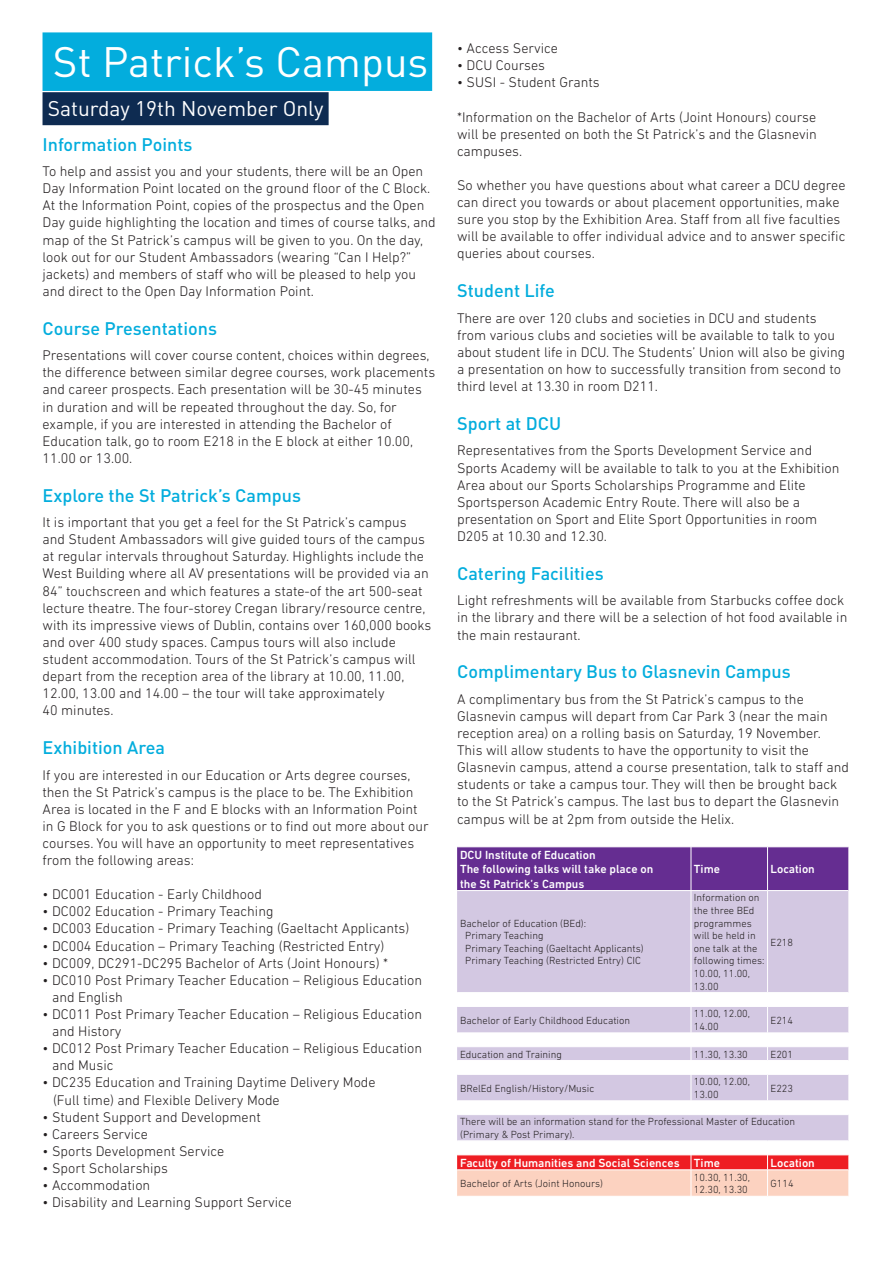
<style>
.page{position:relative;width:893px;height:1263px;background:#fff}
.page>*{position:absolute;margin:0;border:0;box-sizing:border-box;transform-origin:0 0}
.t1{font:42px "DIN";color:#fff}
.t2{font:21px "DIN";color:#fff}
.t3{font:500 18px "DIN";color:#03addd}
.t4{font:300 14.25px/17.1px "DIN Next LT Pro";color:#231f20}
.t5{font:500 12px/14.4px "DIN Next LT Pro";color:#fff}
.t6{font:300 10.5px/12.6px "DIN Next LT Pro";color:#231f20}
</style>
<div class="page">
<div style="left:43px;top:32px;width:389px;height:59px;background:#03addd"></div>
<div style="left:43px;top:92px;width:286px;height:33px;background:#0e2b51"></div>
<div style="left:457px;top:847px;width:391px;height:43px;background:#652d91"></div>
<svg style="left:457px;top:891px;width:391px;height:249px;fill:#d3c8e2"></svg>
<hr style="left:691px;top:847px;width:1px;height:43px;background:#fff">
<hr style="left:767px;top:847px;width:1px;height:43px;background:#fff">
<hr style="left:691px;top:891px;width:1px;height:101px;background:#fff">
<hr style="left:767px;top:891px;width:1px;height:101px;background:#fff">
<hr style="left:457px;top:992px;width:234px;height:1px;background:#fff">
<hr style="left:691px;top:992px;width:76px;height:1px;background:#fff">
<hr style="left:767px;top:992px;width:81px;height:1px;background:#fff">
<hr style="left:457px;top:1006px;width:234px;height:1px;background:#fff">
<hr style="left:691px;top:1006px;width:76px;height:1px;background:#fff">
<hr style="left:767px;top:1006px;width:81px;height:1px;background:#fff">
<hr style="left:457px;top:1032px;width:234px;height:1px;background:#fff">
<hr style="left:691px;top:1032px;width:76px;height:1px;background:#fff">
<hr style="left:767px;top:1032px;width:81px;height:1px;background:#fff">
<hr style="left:457px;top:1046px;width:234px;height:1px;background:#fff">
<hr style="left:691px;top:1046px;width:76px;height:1px;background:#fff">
<hr style="left:767px;top:1046px;width:81px;height:1px;background:#fff">
<hr style="left:457px;top:1060px;width:234px;height:1px;background:#fff">
<hr style="left:691px;top:1060px;width:76px;height:1px;background:#fff">
<hr style="left:767px;top:1060px;width:81px;height:1px;background:#fff">
<hr style="left:457px;top:1074px;width:234px;height:1px;background:#fff">
<hr style="left:691px;top:1074px;width:76px;height:1px;background:#fff">
<hr style="left:767px;top:1074px;width:81px;height:1px;background:#fff">
<hr style="left:457px;top:1100px;width:234px;height:1px;background:#fff">
<hr style="left:691px;top:1100px;width:76px;height:1px;background:#fff">
<svg style="left:691px;top:993px;width:1px;height:121px"></svg>
<hr style="left:767px;top:1100px;width:81px;height:1px;background:#fff">
<svg style="left:767px;top:993px;width:1px;height:121px"></svg>
<hr style="left:457px;top:1114px;width:234px;height:1px;background:#fff">
<hr style="left:691px;top:1114px;width:76px;height:1px;background:#fff">
<hr style="left:767px;top:1114px;width:81px;height:1px;background:#fff">
<svg style="left:457px;top:1154px;width:391px;height:42px;background:#f79990"></svg>
<h1 class="t1" style="left:53px;top:35px;width:377px">St Patrick’s Campus</h1>
<h2 class="t2" style="left:48px;top:96px;width:277px">Saturday 19th November Only</h2>
<p class="t3" style="left:43px;top:133px;width:152px">Information Points</p>
<p class="t4" style="left:43px;top:163px;width:395px">To help and assist you and your students, there will be an Open Day Information Point located on the ground floor of the C Block.<br>At the Information Point, copies of the prospectus and the Open Day guide highlighting the location and times of course talks, and map of the St Patrick’s campus will be given to you. On the day, look out for our Student Ambassadors (wearing “Can I Help?” jackets) and members of staff who will be pleased to help you and direct to the Open Day Information Point.</p>
<p class="t3" style="left:43px;top:317px;width:176px">Course Presentations</p>
<p class="t4" style="left:43px;top:347px;width:394px">Presentations will cover course content, choices within degrees, the difference between similar degree courses, work placements and career prospects. Each presentation will be 30-45 minutes in duration and will be repeated throughout the day. So, for example, if you are interested in attending the Bachelor of Education talk, go to room E218 in the E block at either 10.00, 11.00 or 13.00.</p>
<p class="t3" style="left:43px;top:483px;width:260px">Explore the St Patrick’s Campus</p>
<p class="t4" style="left:43px;top:514px;width:390px">It is important that you get a feel for the St Patrick’s campus and Student Ambassadors will give guided tours of the campus at regular intervals throughout Saturday. Highlights include the West Building where all AV presentations will be provided via an 84” touchscreen and which features a state-of the art 500-seat lecture theatre. The four-storey Cregan library/resource centre, with its impressive views of Dublin, contains over 160,000 books and over 400 study spaces. Campus tours will also include student accommodation. Tours of the St Patrick’s campus will depart from the reception area of the library at 10.00, 11.00, 12.00, 13.00 and 14.00 – the tour will take approximately<br>40 minutes.</p>
<p class="t3" style="left:43px;top:736px;width:124px">Exhibition Area</p>
<p class="t4" style="left:43px;top:766px;width:388px">If you are interested in our Education or Arts degree courses, then the St Patrick’s campus is the place to be. The Exhibition Area is located in the F and E blocks with an Information Point in G Block for you to ask questions or to find out more about our courses. You will have an opportunity to meet representatives from the following areas:</p>
<p class="t4" style="left:43px;top:886px;width:221px">• DC001 Education - Early Childhood</p>
<p class="t4" style="left:43px;top:903px;width:232px">• DC002 Education - Primary Teaching</p>
<p class="t4" style="left:43px;top:920px;width:368px">• DC003 Education - Primary Teaching (Gaeltacht Applicants)</p>
<p class="t4" style="left:43px;top:937px;width:344px">• DC004 Education – Primary Teaching (Restricted Entry)</p>
<p class="t4" style="left:43px;top:954px;width:347px">• DC009, DC291-DC295 Bachelor of Arts (Joint Honours) *</p>
<p class="t4" style="left:52px;top:971px;width:372px;text-indent:-10px">• DC010 Post Primary Teacher Education – Religious Education and English</p>
<p class="t4" style="left:52px;top:1005px;width:372px;text-indent:-10px">• DC011 Post Primary Teacher Education – Religious Education and History</p>
<p class="t4" style="left:52px;top:1040px;width:372px;text-indent:-10px">• DC012 Post Primary Teacher Education – Religious Education and Music</p>
<p class="t4" style="left:53px;top:1074px;width:324px;text-indent:-11px">• DC235 Education and Training Daytime Delivery Mode (Full time) and Flexible Delivery Mode</p>
<p class="t4" style="left:43px;top:1108px;width:220px">• Student Support and Development</p>
<p class="t4" style="left:43px;top:1125px;width:107px">• Careers Service</p>
<p class="t4" style="left:43px;top:1142px;width:183px">• Sports Development Service</p>
<p class="t4" style="left:43px;top:1159px;width:127px">• Sport Scholarships</p>
<p class="t4" style="left:43px;top:1176px;width:109px">• Accommodation</p>
<p class="t4" style="left:43px;top:1193px;width:251px">• Disability and Learning Support Service</p>
<p class="t4" style="left:457px;top:40px;width:102px">• Access Service</p>
<p class="t4" style="left:457px;top:57px;width:90px">• DCU Courses</p>
<p class="t4" style="left:457px;top:74px;width:144px">• SUSI - Student Grants</p>
<p class="t4" style="left:457px;top:108px;width:361px;text-align:justify">*Information on the Bachelor of Arts (Joint Honours) course will be presented on both the St Patrick’s and the Glasnevin campuses.</p>
<p class="t4" style="left:457px;top:176px;width:390px">So whether you have questions about what career a DCU degree can direct you towards or about placement opportunities, make sure you stop by the Exhibition Area. Staff from all five faculties will be available to offer individual advice and to answer specific queries about courses.</p>
<p class="t3" style="left:457px;top:279px;width:99px">Student Life</p>
<p class="t4" style="left:457px;top:309px;width:390px">There are over 120 clubs and societies in DCU and students from various clubs and societies will be available to talk to you about student life in DCU. The Students’ Union will also be giving a presentation on how to successfully transition from second to third level at 13.30 in room D211.</p>
<p class="t3" style="left:457px;top:412px;width:106px">Sport at DCU</p>
<p class="t4" style="left:457px;top:442px;width:384px">Representatives from the Sports Development Service and Sports Academy will be available to talk to you at the Exhibition Area about our Sports Scholarships Programme and Elite Sportsperson Academic Entry Route. There will also be a presentation on Sport and Elite Sport Opportunities in room D205 at 10.30 and 12.30.</p>
<p class="t3" style="left:457px;top:562px;width:148px">Catering Facilities</p>
<p class="t4" style="left:457px;top:592px;width:392px">Light refreshments will be available from Starbucks coffee dock in the library and there will be a selection of hot food available in the main restaurant.</p>
<p class="t3" style="left:457px;top:660px;width:335px">Complimentary Bus to Glasnevin Campus</p>
<p class="t4" style="left:457px;top:690px;width:393px">A complimentary bus from the St Patrick’s campus to the Glasnevin campus will depart from Car Park 3 (near the main reception area) on a rolling basis on Saturday, 19 November.<br>This will allow students to have the opportunity to visit the Glasnevin campus, attend a course presentation, talk to staff and students or take a campus tour. They will then be brought back to the St Patrick’s campus. The last bus to depart the Glasnevin campus will be at 2pm from outside the Helix.</p>
<p class="t5" style="left:460px;top:847px;width:195px">DCU Institute of Education<br>The following talks will take place on the St Patrick’s Campus</p>
<p class="t5" style="left:694px;top:862px;width:28px">Time</p>
<p class="t5" style="left:770px;top:862px;width:46px">Location</p>
<p class="t6" style="left:465px;top:917px;width:180px;text-indent:-5px">Bachelor of Education (BEd):<br>Primary Teaching<br>Primary Teaching (Gaeltacht Applicants)<br>Primary Teaching (Restricted Entry) CIC</p>
<p class="t6" style="left:694px;top:891px;width:72px">Information on the three BEd programmes will be held in one talk at the following times:<br>10.00, 11.00,<br>13.00</p>
<p class="t6" style="left:770px;top:935px;width:24px">E218</p>
<p class="t6" style="left:460px;top:1013px;width:172px">Bachelor of Early Childhood Education</p>
<p class="t6" style="left:694px;top:1007px;width:58px">11.00, 12.00,<br>14.00</p>
<p class="t6" style="left:770px;top:1013px;width:24px">E214</p>
<p class="t6" style="left:460px;top:1047px;width:103px">Education and Training</p>
<p class="t6" style="left:694px;top:1047px;width:55px">11.30, 13.30</p>
<p class="t6" style="left:770px;top:1047px;width:24px">E201</p>
<p class="t6" style="left:460px;top:1081px;width:136px">BRelEd English/History/Music</p>
<p class="t6" style="left:694px;top:1075px;width:58px">10.00, 12.00,<br>13.00</p>
<p class="t6" style="left:770px;top:1081px;width:24px">E223</p>
<p class="t6" style="left:460px;top:1115px;width:336px">There will be an information stand for the Professional Master of Education (Primary &amp; Post Primary).</p>
<p class="t5" style="left:460px;top:1155px;width:261px">Faculty of Humanities and Social Sciences Time</p>
<p class="t5" style="left:770px;top:1155px;width:46px">Location</p>
<p class="t6" style="left:460px;top:1177px;width:144px">Bachelor of Arts (Joint Honours)</p>
<p class="t6" style="left:694px;top:1171px;width:58px">10.30, 11.30,<br>12.30, 13.30</p>
<p class="t6" style="left:770px;top:1177px;width:25px">G114</p>
</div>
